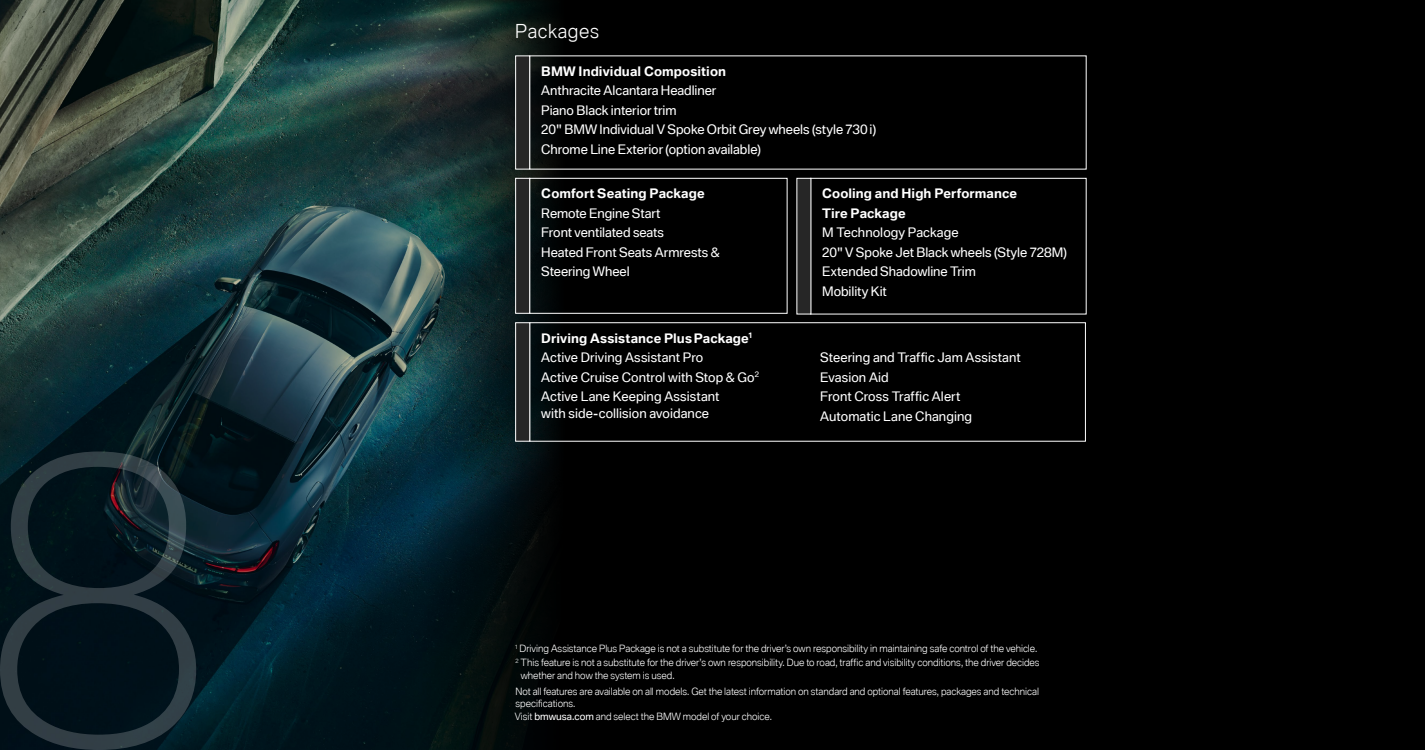
<style>
.page{position:relative;width:1425px;height:750px;background:#000}
.page>*{position:absolute;margin:0;border:0;box-sizing:border-box;transform-origin:0 0}
.t1{font:300 18.75px "BMW Type Global Pro";letter-spacing:.035em;color:#fff}
.t2{font:12.75px/19.5px "BMW Type Global Pro";color:#fff}
.t3{font:700 12.75px/19.5px "BMW Type Global Pro";letter-spacing:.01em;color:#fff}
.t4{font:300 9.75px/12.8px "BMW Type Global Pro";letter-spacing:-.005em;color:#fff}
.s1{font-weight:400}
</style>
<div class="page">
<img style="left:0;top:0;width:796px;height:750px">
<div style="left:515px;top:56px;width:15px;height:114px;background:#262626;border:1px solid #fff"></div>
<div style="left:810px;top:178px;width:277px;height:136px;border:1px solid #fff"></div>
<div style="left:796px;top:178px;width:15px;height:136px;background:#262626"></div>
<div style="left:529px;top:178px;width:259px;height:136px;border:1px solid #fff"></div>
<div style="left:515px;top:178px;width:15px;height:136px;background:#262626;border:1px solid #fff"></div>
<div style="left:529px;top:322px;width:557px;height:120px;border:1px solid #fff"></div>
<div style="left:515px;top:322px;width:15px;height:120px;background:#262626;border:1px solid #fff"></div>
<svg style="left:0;top:451px;width:196px;height:299px;fill:#00111a"></svg>
<p class="t1" style="left:515px;top:18px;width:85px">Packages</p>
<p class="t3" style="left:541px;top:62px;width:186px">BMW Individual Composition</p>
<p class="t2" style="left:541px;top:82px;width:177px">Anthracite Alcantara Headliner</p>
<p class="t2" style="left:541px;top:101px;width:137px">Piano Black interior trim</p>
<p class="t2" style="left:541px;top:121px;width:336px">20" BMW Individual V Spoke Orbit Grey wheels (style 730 i)</p>
<p class="t2" style="left:541px;top:140px;width:221px">Chrome Line Exterior (option available)</p>
<p class="t3" style="left:822px;top:184px;width:196px">Cooling and High Performance<br>Tire Package</p>
<p class="t2" style="left:822px;top:224px;width:138px">M Technology Package</p>
<p class="t2" style="left:822px;top:243px;width:246px">20" V Spoke Jet Black wheels (Style 728M)</p>
<p class="t2" style="left:822px;top:263px;width:155px">Extended Shadowline Trim</p>
<p class="t2" style="left:822px;top:282px;width:66px">Mobility Kit</p>
<p class="t3" style="left:541px;top:184px;width:165px">Comfort Seating Package</p>
<p class="t2" style="left:541px;top:204px;width:121px">Remote Engine Start</p>
<p class="t2" style="left:541px;top:224px;width:124px">Front ventilated seats</p>
<p class="t2" style="left:541px;top:243px;width:180px">Heated Front Seats Armrests &amp;<br>Steering Wheel</p>
<p class="t3" style="left:541px;top:328px;width:213px">Driving Assistance PlusPackage<sup>1</sup></p>
<p class="t2" style="left:541px;top:348px;width:164px">Active Driving Assistant Pro</p>
<p class="t2" style="left:541px;top:368px;width:219px">Active Cruise Control with Stop &amp; Go<sup>2</sup></p>
<p class="t2" style="left:541px;top:389px;width:180px;line-height:16.5px">Active Lane Keeping Assistant with side-collision avoidance</p>
<p class="t2" style="left:820px;top:348px;width:202px">Steering and Traffic Jam Assistant</p>
<p class="t2" style="left:820px;top:368px;width:70px">Evasion Aid</p>
<p class="t2" style="left:820px;top:387px;width:142px">Front Cross Traffic Alert</p>
<p class="t2" style="left:820px;top:407px;width:153px">Automatic Lane Changing</p>
<p class="t4" style="left:515px;top:643px;width:524px"><sup>1</sup> Driving Assistance Plus Package is not a substitute for the driver’s own responsibility in maintaining safe control of the vehicle.</p>
<p class="t4" style="left:521px;top:657px;width:520px;text-indent:-5px"><sup>2</sup> This feature is not a substitute for the driver’s own responsibility. Due to road, traffic and visibility conditions, the driver decides whether and how the system is used.</p>
<p class="t4" style="left:515px;top:685px;width:526px">Not all features are available on all models. Get the latest information on standard and optional features, packages and technical specifications.<br>Visit <span class="s1">bmwusa.com</span> and select the BMW model of your choice.</p>
</div>
